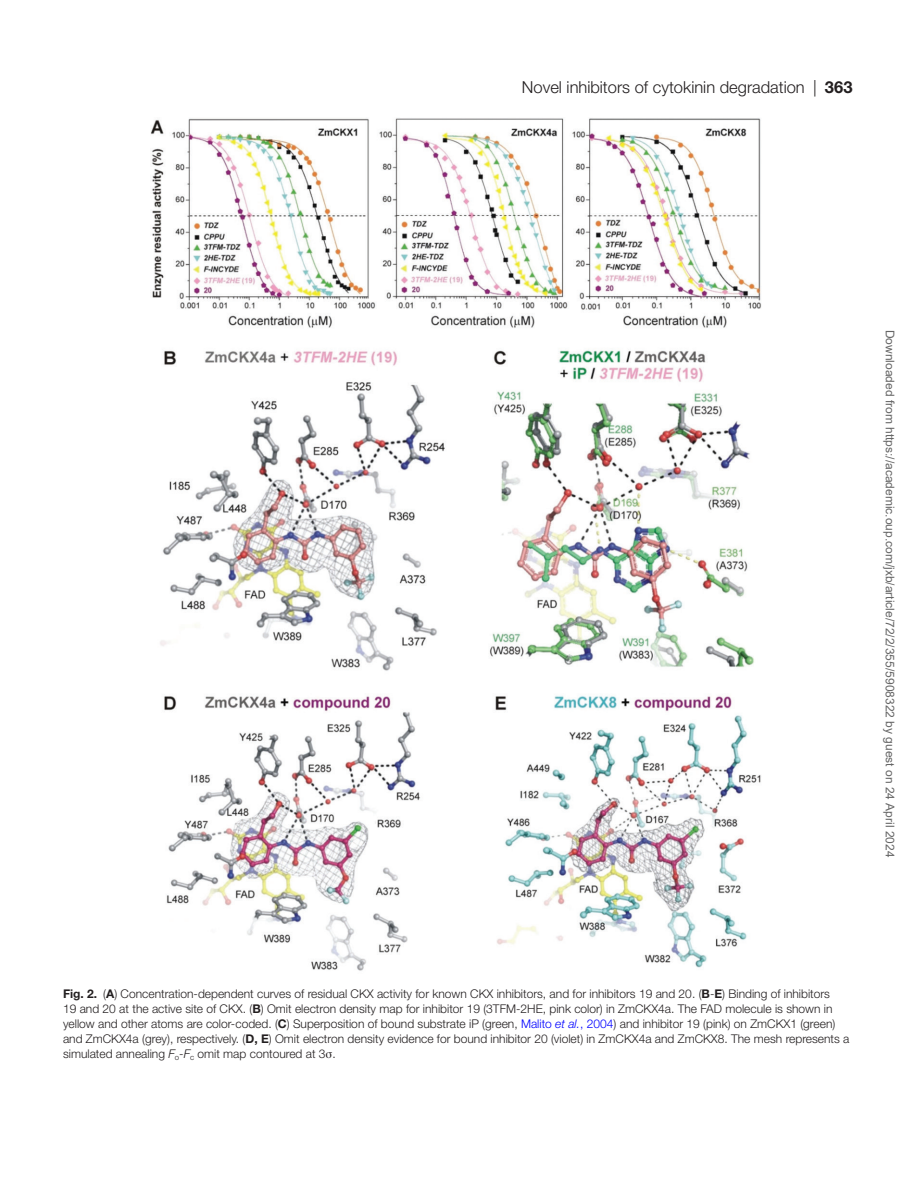
<style>
.page{position:relative;width:919px;height:1187px;background:#fff}
.page>*{position:absolute;margin:0;border:0;box-sizing:border-box;transform-origin:0 0}
.t1{font:300 16.5px "Helvetica Neue LT Std";color:#231f20}
.t2{font:300 12px/15px "Helvetica Neue LT Std";color:#231f20}
.t3{font:12px "Arial";color:#666}
.s1{font-weight:700}
.s2{color:#00f}
.s3{font-style:italic;color:#00f}
.s4{font-style:italic}
.s5{font-family:"Gandhari Unicode";font-weight:400}
</style>
<div class="page">
<img style="left:151px;top:118px;width:611px;height:853px">
<h1 class="t1" style="left:522px;top:77px;width:332px">Novel inhibitors of cytokinin degradation | <span class="s1">363</span></h1>
<p class="t3" style="left:894px;top:329px;width:529px;rotate:90deg">Downloaded from https://academic.oup.com/jxb/article/72/2/355/5908322 by guest on 24 April 2024</p>
<p class="t2" style="left:63px;top:985px;width:788px"><span class="s1">Fig. 2.</span> (<span class="s1">A</span>) Concentration-dependent curves of residual CKX activity for known CKX inhibitors, and for inhibitors 19 and 20. (<span class="s1">B</span>-<span class="s1">E</span>) Binding of inhibitors<br>19 and 20 at the active site of CKX. (<span class="s1">B</span>) Omit electron density map for inhibitor 19 (3TFM-2HE, pink color) in ZmCKX4a. The FAD molecule is shown in yellow and other atoms are color-coded. (<span class="s1">C</span>) Superposition of bound substrate iP (green, <span class="s2">Malito</span> <span class="s3">et al.</span><span class="s2">, 2004</span>) and inhibitor 19 (pink) on ZmCKX1 (green) and ZmCKX4a (grey), respectively. (<span class="s1">D, E</span>) Omit electron density evidence for bound inhibitor 20 (violet) in ZmCKX4a and ZmCKX8. The mesh represents a simulated annealing <span class="s4">F</span><sub>o</sub>-<span class="s4">F</span><sub>c</sub> omit map contoured at 3<span class="s5">σ</span>.</p>
</div>
